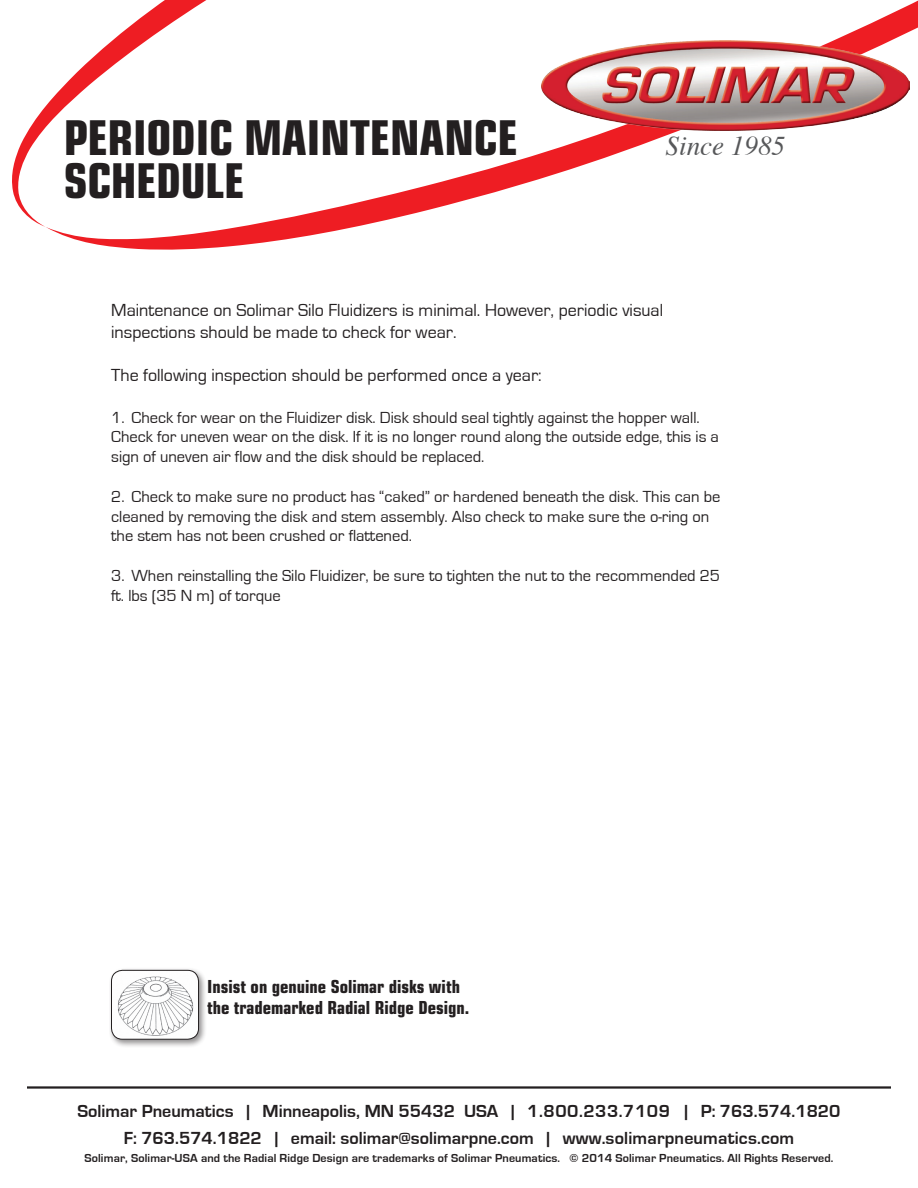
<style>
.page{position:relative;width:918px;height:1188px;background:#fff}
.page>*{position:absolute;margin:0;border:0;box-sizing:border-box;transform-origin:0 0}
.t1{font:700 condensed 48px/43.5px "Eurostile";letter-spacing:-.01em;color:#231f20}
.t2{font:italic 27px "Times";color:#57585a}
.t3{font:18px/21.6px "Eurostile";color:#231f20}
.t4{font:700 18px/27px "Eurostile";color:#231f20;text-align:center}
.t5{font:700 condensed 18px/20.2px "Eurostile";color:#231f20}
.t6{font:16.5px/19.8px "Eurostile";color:#231f20}
.t7{font:700 12px "Eurostile";letter-spacing:.01em;color:#231f20}
</style>
<div class="page">
<svg style="left:12px;top:0;width:906px;height:250px"></svg>
<hr style="left:27px;top:1086px;width:864px;height:3px;background:#231f20">
<img style="left:542px;top:41px;width:367px;height:90px">
<div style="left:109px;top:967px;width:98px;height:81px;background:#231f20;opacity:.5"></div>
<img style="left:112px;top:970px;width:87px;height:69px">
<div style="left:111px;top:970px;width:88px;height:69px;border:1px solid #231f20;border-radius:11px"></div>
<h1 class="t1" style="left:64px;top:115px;width:455px">PERIODIC MAINTENANCE<br>SCHEDULE</h1>
<h2 class="t2" style="left:666px;top:123px;width:121px">Since 1985</h2>
<p class="t3" style="left:111px;top:300px;width:553px">Maintenance on Solimar Silo Fluidizers is minimal. However, periodic visual inspections should be made to check for wear.</p>
<p class="t3" style="left:111px;top:365px;width:432px">The following inspection should be performed once a year:</p>
<p class="t6" style="left:111px;top:408px;width:609px">1. Check for wear on the Fluidizer disk. Disk should seal tightly against the hopper wall.<br>Check for uneven wear on the disk. If it is no longer round along the outside edge, this is a sign of uneven air flow and the disk should be replaced.</p>
<p class="t6" style="left:111px;top:487px;width:611px">2. Check to make sure no product has “caked” or hardened beneath the disk. This can be cleaned by removing the disk and stem assembly. Also check to make sure the o-ring on the stem has not been crushed or flattened.</p>
<p class="t6" style="left:111px;top:566px;width:610px">3. When reinstalling the Silo Fluidizer, be sure to tighten the nut to the recommended 25 ft. lbs (35 N m) of torque</p>
<p class="t5" style="left:207px;top:977px;width:264px">Insist on genuine Solimar disks with the trademarked Radial Ridge Design.</p>
<p class="t4" style="left:77px;top:1098px;width:765px">Solimar Pneumatics | Minneapolis, MN 55432 USA | 1.800.233.7109 | P: 763.574.1820<br>F: 763.574.1822 | email: solimar@solimarpne.com | www.solimarpneumatics.com</p>
<p class="t7" style="left:85px;top:1152px;width:750px">Solimar, Solimar-USA and the Radial Ridge Design are trademarks of Solimar Pneumatics. © 2014 Solimar Pneumatics. All Rights Reserved.</p>
</div>
